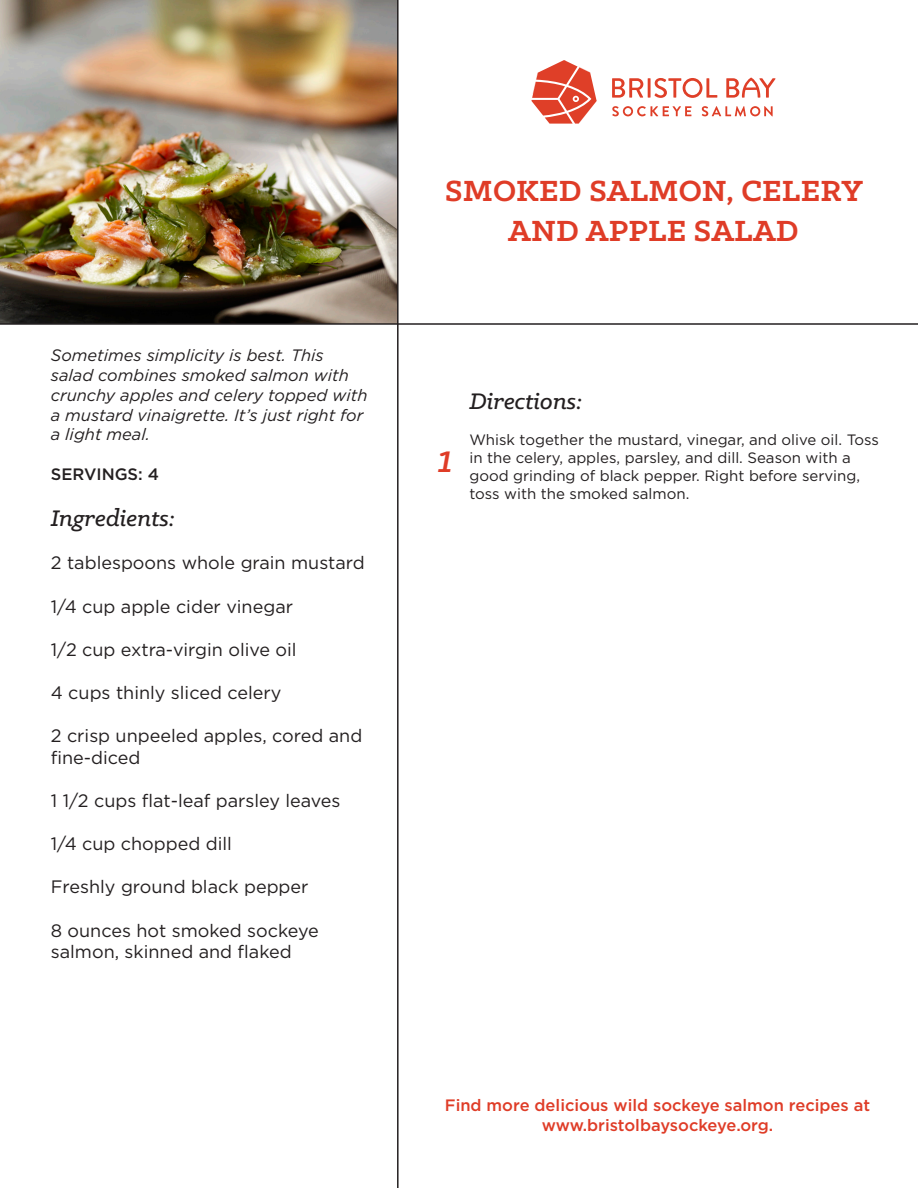
<style>
.page{position:relative;width:918px;height:1188px;background:#fff}
.page>*{position:absolute;margin:0;border:0;box-sizing:border-box;transform-origin:0 0}
.t1{font:italic 500 43.5px "Klinic Slab";color:#df3c27}
.t2{font:700 33px/39.6px "Klinic Slab";letter-spacing:.01em;color:#df3c27;text-align:center}
.t3{font:italic 500 25.5px "Klinic Slab";color:#231f20}
.t4{font:18px/21.6px "Gotham";color:#231f20}
.t5{font:italic 16.5px/19.8px "Gotham";color:#231f20}
.t6{font:500 16.5px/20px "Gotham";color:#df3c27;text-align:center}
.t7{font:500 16.5px "Gotham";color:#231f20}
.t8{font:15px/18px "Gotham";color:#231f20}
</style>
<div class="page">
<img style="left:0;top:0;width:397px;height:323px">
<hr style="left:397px;top:0;width:2px;height:1188px;background:#231f20">
<hr style="left:0;top:323px;width:918px;height:2px;background:#231f20">
<svg style="left:612px;top:78px;width:31px;height:20px"></svg>
<hr style="left:648px;top:78px;width:3px;height:20px;background:#df3f28">
<svg style="left:654px;top:78px;width:63px;height:20px"></svg>
<svg style="left:726px;top:77px;width:50px;height:21px"></svg>
<svg style="left:612px;top:106px;width:79px;height:10px"></svg>
<svg style="left:702px;top:106px;width:71px;height:10px"></svg>
<svg style="left:531px;top:60px;width:66px;height:64px"></svg>
<p class="t5" style="left:51px;top:345px;width:318px">Sometimes simplicity is best. This salad combines smoked salmon with crunchy apples and celery topped with a mustard vinaigrette. It’s just right for a light meal.</p>
<p class="t7" style="left:51px;top:463px;width:110px">SERVINGS: 4</p>
<p class="t3" style="left:51px;top:502px;width:126px">Ingredients:</p>
<p class="t4" style="left:51px;top:552px;width:315px">2 tablespoons whole grain mustard</p>
<p class="t4" style="left:51px;top:595px;width:244px">1/4 cup apple cider vinegar</p>
<p class="t4" style="left:51px;top:638px;width:247px">1/2 cup extra-virgin olive oil</p>
<p class="t4" style="left:51px;top:681px;width:232px">4 cups thinly sliced celery</p>
<p class="t4" style="left:51px;top:725px;width:313px">2 crisp unpeeled apples, cored and fine-diced</p>
<p class="t4" style="left:51px;top:789px;width:291px">1 1/2 cups flat-leaf parsley leaves</p>
<p class="t4" style="left:51px;top:833px;width:183px">1/4 cup chopped dill</p>
<p class="t4" style="left:51px;top:876px;width:259px">Freshly ground black pepper</p>
<p class="t4" style="left:51px;top:919px;width:270px">8 ounces hot smoked sockeye salmon, skinned and flaked</p>
<p class="t2" style="left:445px;top:170px;width:419px">SMOKED SALMON, CELERY<br>AND APPLE SALAD</p>
<p class="t1" style="left:438px;top:431px;width:17px">1</p>
<p class="t3" style="left:469px;top:385px;width:114px">Directions:</p>
<p class="t8" style="left:469px;top:430px;width:411px">Whisk together the mustard, vinegar, and olive oil. Toss in the celery, apples, parsley, and dill. Season with a good grinding of black pepper. Right before serving, toss with the smoked salmon.</p>
<p class="t6" style="left:445px;top:1095px;width:427px">Find more delicious wild sockeye salmon recipes at www.bristolbaysockeye.org.</p>
</div>
